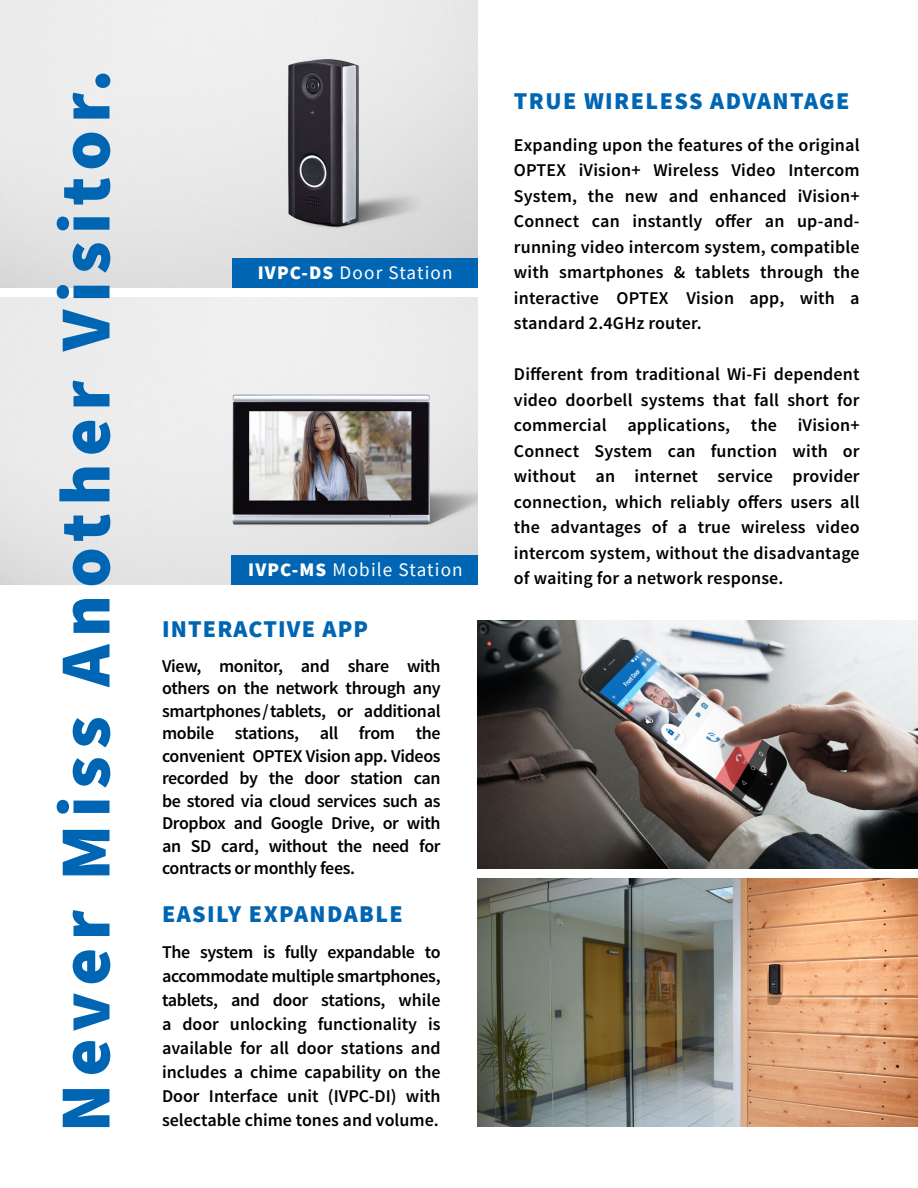
<style>
.page{position:relative;width:918px;height:1188px;background:#fff}
.page>*{position:absolute;margin:0;border:0;box-sizing:border-box;transform-origin:0 0}
.t1{font:900 72px "Source Sans Pro";letter-spacing:.105em;color:#0066b3}
.t2{font:900 24px "Source Sans Pro";letter-spacing:.06em;color:#0066b3}
.t3{font:19.2px "Source Sans Pro";letter-spacing:.06em;color:#fff}
.t4{font:600 18px/25.5px "Source Sans Pro";color:#000;text-align:justify}
.s1{font-weight:900}
</style>
<div class="page">
<img style="left:0;top:297px;width:478px;height:288px">
<img style="left:0;top:0;width:478px;height:288px">
<div style="left:233px;top:258px;width:245px;height:30px;background:#0066b3"></div>
<div style="left:232px;top:555px;width:246px;height:30px;background:#0066b3"></div>
<img style="left:478px;top:621px;width:440px;height:248px">
<img style="left:478px;top:878px;width:440px;height:248px">
<h1 class="t1" style="left:36px;top:1132px;width:1065px;rotate:-90deg">Never Miss Another Visitor.</h1>
<p class="t3" style="left:258px;top:261px;width:196px"><span class="s1">IVPC-DS</span> Door Station</p>
<p class="t3" style="left:248px;top:558px;width:216px"><span class="s1">IVPC-MS</span> Mobile Station</p>
<h2 class="t2" style="left:162px;top:613px;width:208px">INTERACTIVE APP</h2>
<p class="t4" style="left:162px;top:655px;width:280px;line-height:22.5px">View, monitor, and share with others on the network through any smartphones/tablets, or additional mobile stations, all from the convenient OPTEX Vision app. Videos recorded by the door station can be stored via cloud services such as Dropbox and Google Drive, or with an SD card, without the need for contracts or monthly fees.</p>
<h2 class="t2" style="left:162px;top:898px;width:242px">EASILY EXPANDABLE</h2>
<p class="t4" style="left:162px;top:941px;width:280px;line-height:24px">The system is fully expandable to accommodate multiple smartphones, tablets, and door stations, while a door unlocking functionality is available for all door stations and includes a chime capability on the Door Interface unit (IVPC-DI) with selectable chime tones and volume.</p>
<h2 class="t2" style="left:514px;top:84px;width:337px">TRUE WIRELESS ADVANTAGE</h2>
<p class="t4" style="left:514px;top:132px;width:347px">Expanding upon the features of the original OPTEX iVision+ Wireless Video Intercom System, the new and enhanced iVision+ Connect can instantly offer an up-and&shy;running video intercom system, compatible with smartphones &amp; tablets through the interactive OPTEX Vision app, with a standard 2.4GHz router.</p>
<p class="t4" style="left:514px;top:362px;width:347px">Different from traditional Wi-Fi dependent video doorbell systems that fall short for commercial applications, the iVision+ Connect System can function with or without an internet service provider connection, which reliably offers users all the advantages of a true wireless video intercom system, without the disadvantage of waiting for a network response.</p>
</div>
